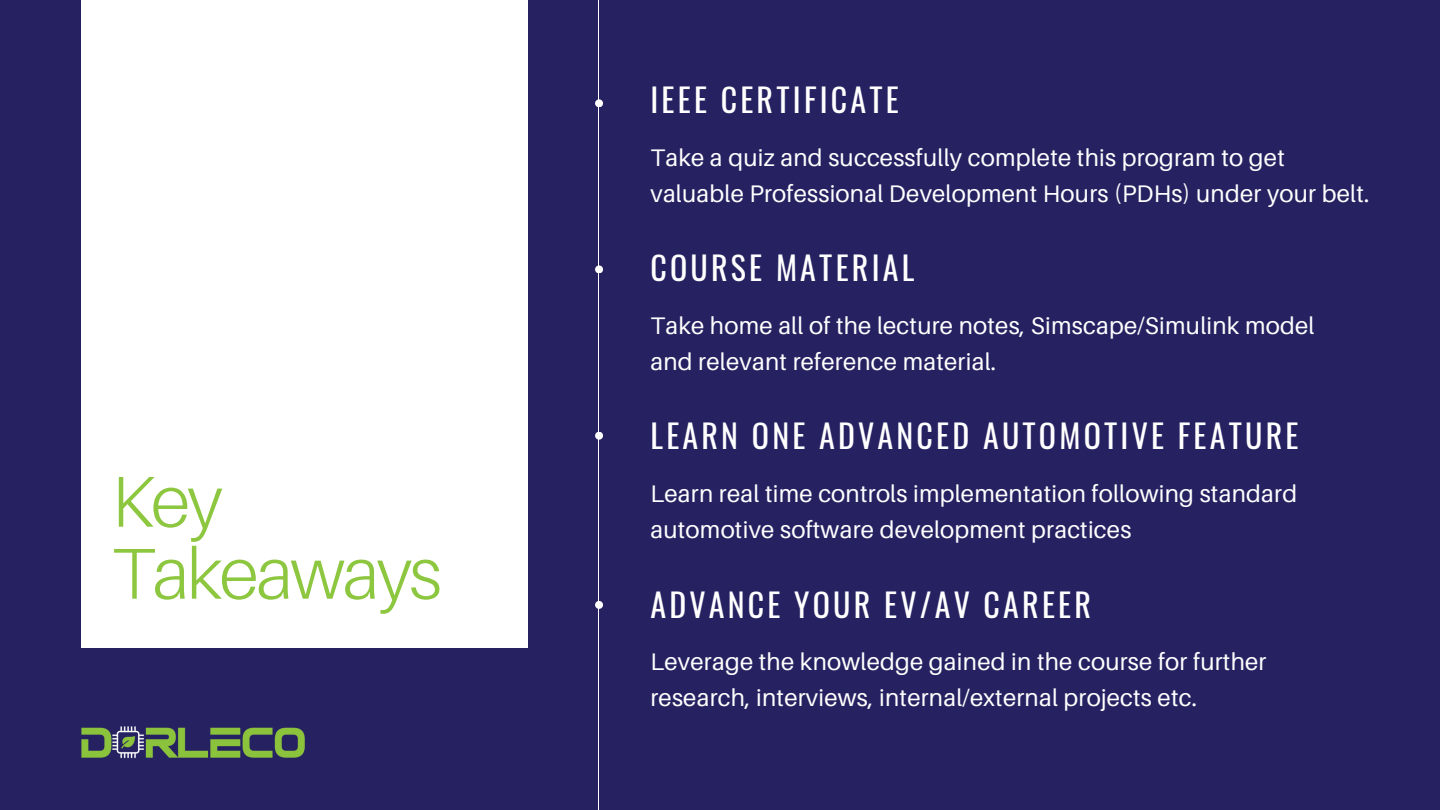
<style>
.page{position:relative;width:1440px;height:810px;background:#262262}
.page>*{position:absolute;margin:0;border:0;box-sizing:border-box;transform-origin:0 0}
.t1{font:300 72px/72px "Aileron";letter-spacing:-.04em;color:#8dc63f}
.t2{font:32px "Oswald";letter-spacing:.1em;color:#fff}
.t3{font:24px/36px "Aileron";letter-spacing:.01em;color:#fff}
</style>
<div class="page">
<div style="left:81px;top:0;width:447px;height:648px;background:#fff"></div>
<hr style="left:599px;top:0;width:1px;height:810px;background:#fff">
<div style="left:595px;top:99px;width:8px;height:8px;background:#fff;border-radius:50%"></div>
<div style="left:595px;top:265px;width:8px;height:8px;background:#fff;border-radius:50%"></div>
<div style="left:595px;top:432px;width:8px;height:8px;background:#fff;border-radius:50%"></div>
<div style="left:595px;top:601px;width:8px;height:8px;background:#fff;border-radius:50%"></div>
<img style="left:81px;top:726px;width:224px;height:33px">
<p class="t1" style="left:112px;top:464px;width:332px">Key<br>Takeaways</p>
<h1 class="t2" style="left:650px;top:75px;width:250px">IEEE CERTIFICATE</h1>
<p class="t3" style="left:650px;top:139px;width:720px">Take a quiz and successfully complete this program to get valuable Professional Development Hours (PDHs) under your belt.</p>
<p class="t2" style="left:650px;top:243px;width:266px">COURSE MATERIAL</p>
<h2 class="t3" style="left:650px;top:307px;width:666px">Take home all of the lecture notes, Simscape/Simulink model and relevant reference material.</h2>
<p class="t2" style="left:650px;top:411px;width:650px">LEARN ONE ADVANCED AUTOMOTIVE FEATURE</p>
<h2 class="t3" style="left:650px;top:475px;width:648px">Learn real time controls implementation following standard automotive software development practices</h2>
<p class="t2" style="left:650px;top:580px;width:442px">ADVANCE YOUR EV/AV CAREER</p>
<h2 class="t3" style="left:650px;top:644px;width:618px">Leverage the knowledge gained in the course for further research, interviews, internal/external projects etc.</h2>
</div>
